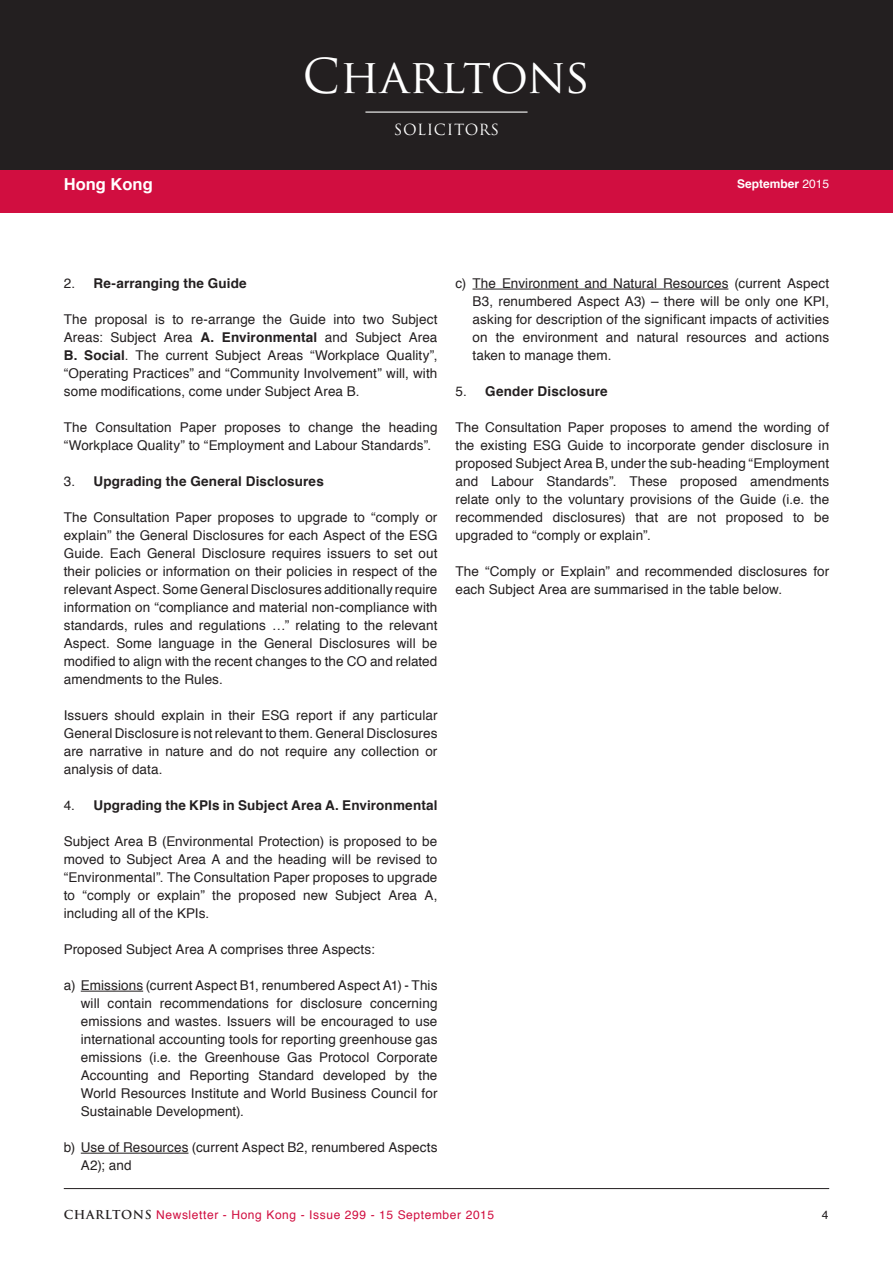
<style>
.page{position:relative;width:893px;height:1263px;background:#fff}
.page>*{position:absolute;margin:0;border:0;box-sizing:border-box;transform-origin:0 0}
.t1{font:46.8px "Trajan Pro";color:#fff}
.t2{font:700 16.5px "Helvetica";color:#fff}
.t3{font:15px "Trajan Pro";letter-spacing:.04em;color:#fff}
.body_text{font:13.5px/18px "Helvetica";letter-spacing:.01em;color:#231f20;text-align:justify}
.t4{font:700 13.5px "Helvetica";letter-spacing:.01em;color:#231f20}
.t5{font:12px "Helvetica";letter-spacing:.05em;color:#d10e40}
.t6{font:700 12px "Helvetica";color:#fff}
.t7{font:12px "Helvetica";color:#231f20}
.s1{font-weight:400}
.s2{font-weight:700}
.s3{font-family:"Trajan Pro";font-weight:700;color:#231f20}
</style>
<div class="page">
<div style="left:0;top:194px;width:893px;height:19px;background:#d10e40"></div>
<hr style="left:64px;top:1188px;width:765px;height:1px;background:#231f20">
<div style="left:0;top:0;width:893px;height:170px;background:#231f20"></div>
<div style="left:0;top:170px;width:893px;height:32px;background:#d10e40"></div>
<hr style="left:365px;top:112px;width:162px;height:1px;background:#fff">
<hr style="left:81px;top:991px;width:62px;height:1px;background:#231f20">
<hr style="left:81px;top:1153px;width:108px;height:1px;background:#231f20">
<hr style="left:472px;top:289px;width:256px;height:1px;background:#231f20">
<p class="t2" style="left:64px;top:171px;width:90px">Hong Kong</p>
<h1 class="t1" style="left:303px;top:47px;width:289px">Charltons</h1>
<p class="t3" style="left:394px;top:120px;width:107px">SOLICITORS</p>
<p class="t6" style="left:737px;top:174px;width:94px">September <span class="s1">2015</span></p>
<p class="t4" style="left:64px;top:272px;width:184px"><span class="s1">2.</span> Re-arranging the Guide</p>
<p class="body_text" style="left:64px;top:311px;width:375px">The proposal is to re-arrange the Guide into two Subject Areas: Subject Area <span class="s2">A. Environmental</span> and Subject Area <span class="s2">B. Social</span>. The current Subject Areas “Workplace Quality”, “Operating Practices” and “Community Involvement” will, with some modifications, come under Subject Area B.</p>
<p class="body_text" style="left:64px;top:419px;width:375px">The Consultation Paper proposes to change the heading “Workplace Quality” to “Employment and Labour Standards”.</p>
<p class="t4" style="left:64px;top:470px;width:262px"><span class="s1">3.</span> Upgrading the General Disclosures</p>
<p class="body_text" style="left:64px;top:509px;width:375px">The Consultation Paper proposes to upgrade to “comply or explain” the General Disclosures for each Aspect of the ESG Guide. Each General Disclosure requires issuers to set out their policies or information on their policies in respect of the relevant Aspect. Some General Disclosures additionally require information on “compliance and material non-compliance with standards, rules and regulations …” relating to the relevant Aspect. Some language in the General Disclosures will be modified to align with the recent changes to the CO and related amendments to the Rules.</p>
<p class="body_text" style="left:64px;top:707px;width:375px">Issuers should explain in their ESG report if any particular General Disclosure is not relevant to them. General Disclosures are narrative in nature and do not require any collection or analysis of data.</p>
<p class="t4" style="left:64px;top:794px;width:375px"><span class="s1">4.</span> Upgrading the KPIs in Subject Area A. Environmental</p>
<p class="body_text" style="left:64px;top:833px;width:375px">Subject Area B (Environmental Protection) is proposed to be moved to Subject Area A and the heading will be revised to “Environmental”. The Consultation Paper proposes to upgrade to “comply or explain” the proposed new Subject Area A, including all of the KPIs.</p>
<p class="body_text" style="left:64px;top:941px;width:312px">Proposed Subject Area A comprises three Aspects:</p>
<p class="body_text" style="left:81px;top:977px;width:358px;text-indent:-17px">a) Emissions (current Aspect B1, renumbered Aspect A1) - This will contain recommendations for disclosure concerning emissions and wastes. Issuers will be encouraged to use international accounting tools for reporting greenhouse gas emissions (i.e. the Greenhouse Gas Protocol Corporate Accounting and Reporting Standard developed by the World Resources Institute and World Business Council for Sustainable Development).</p>
<p class="body_text" style="left:81px;top:1139px;width:358px;text-indent:-17px">b) Use of Resources (current Aspect B2, renumbered Aspects<br>A2); and</p>
<p class="body_text" style="left:472px;top:275px;width:358px;text-indent:-17px">c) The Environment and Natural Resources (current Aspect B3, renumbered Aspect A3) – there will be only one KPI, asking for description of the significant impacts of activities on the environment and natural resources and actions taken to manage them.</p>
<p class="t4" style="left:455px;top:380px;width:154px"><span class="s1">5.</span> Gender Disclosure</p>
<p class="body_text" style="left:455px;top:419px;width:375px">The Consultation Paper proposes to amend the wording of the existing ESG Guide to incorporate gender disclosure in proposed Subject Area B, under the sub-heading “Employment and Labour Standards”. These proposed amendments relate only to the voluntary provisions of the Guide (i.e. the recommended disclosures) that are not proposed to be upgraded to “comply or explain”.</p>
<p class="body_text" style="left:455px;top:563px;width:375px">The “Comply or Explain” and recommended disclosures for each Subject Area are summarised in the table below.</p>
<p class="t5" style="left:64px;top:1206px;width:432px"><span class="s3">CHARLTONS</span> Newsletter - Hong Kong - Issue 299 - 15 September 2015</p>
<p class="t7" style="left:822px;top:1206px;width:8px">4</p>
</div>
